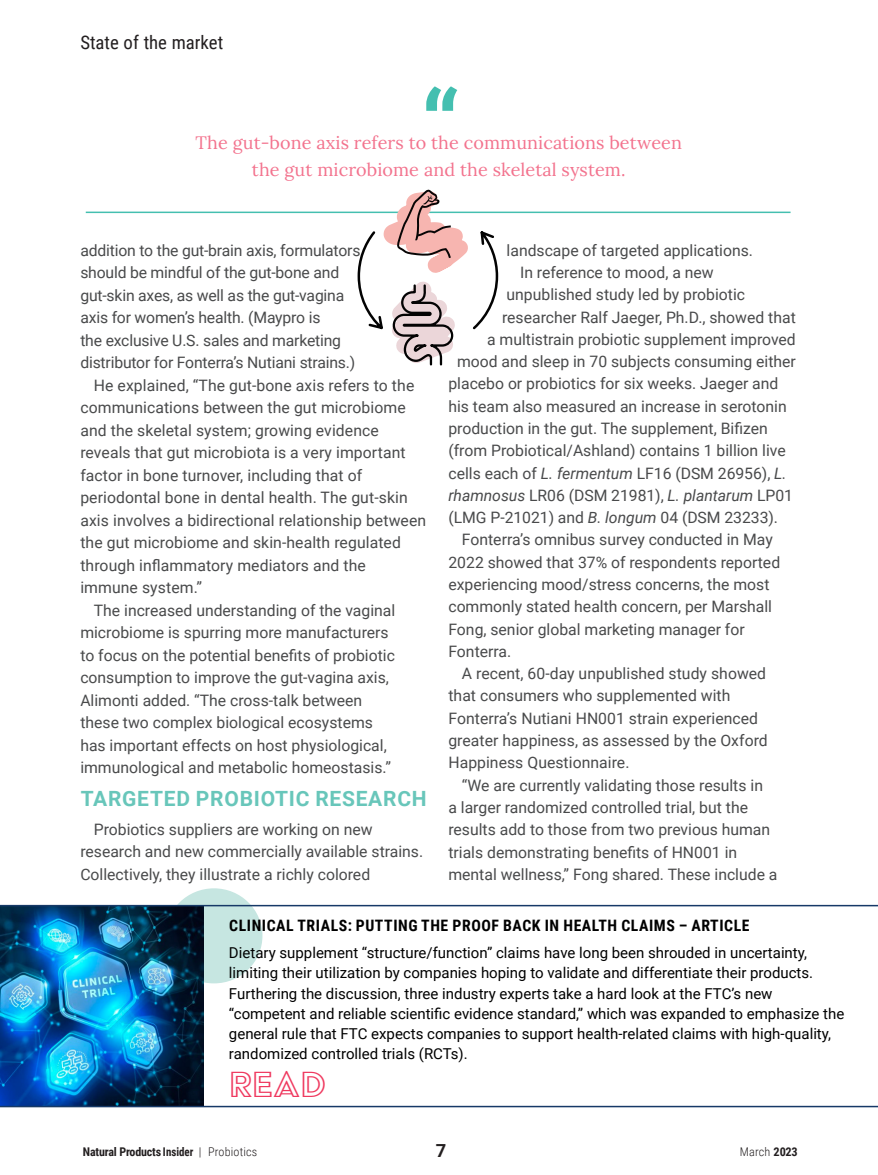
<style>
.page{position:relative;width:878px;height:1175px;background:#fff}
.page>*{position:absolute;margin:0;border:0;box-sizing:border-box;transform-origin:0 0}
.t1{font:700 96px "Roboto";color:#44bfb0}
.t2{font:42px "Acier BAT Text Outline";color:#ef395f}
.t3{font:700 21px "Roboto";letter-spacing:.035em;color:#68c6ba}
.t4{font:18.75px "Roboto Condensed";color:#231f20}
.t5{font:18px/27px "Lora";letter-spacing:.005em;color:#f3738e;text-align:center}
.t6{font:700 18px "Roboto";color:#231f20}
.t7{font:15.75px/22.4px "Roboto";color:#494a4b}
.t8{font:700 15.75px "Roboto Condensed";letter-spacing:.035em;color:#000}
.t9{font:italic 15.75px "Roboto";letter-spacing:-.005em;color:#494a4b}
.t10{font:15px/20.2px "Roboto";color:#000}
.t11{font:700 12px "Roboto Condensed";letter-spacing:-.015em;color:#231f20}
.t12{font:300 12px "Roboto Condensed";letter-spacing:.01em;color:#231f20}
.s1{font-style:italic}
.s2{font-style:normal}
.s3{font-weight:300}
.s4{font-weight:700}
</style>
<div class="page">
<hr style="left:86px;top:212px;width:704px;height:1px;background:#44bfb0">
<div style="left:165px;top:888px;width:97px;height:95px;background:#c6e6e1;border-radius:50%"></div>
<svg style="left:0;top:904px;width:878px;height:203px"></svg>
<svg style="left:356px;top:189px;width:143px;height:177px"></svg>
<p class="t4" style="left:80px;top:29px;width:144px">State of the market</p>
<h1 class="t1" style="left:421px;top:59px;width:40px">“</h1>
<p class="t5" style="left:196px;top:128px;width:488px">The gut-bone axis refers to the communications between the gut microbiome and the skeletal system.</p>
<p class="t7" style="left:80px;top:238px;width:281px">addition to the gut-brain axis, formulators</p>
<p class="t7" style="left:80px;top:261px;width:260px">should be mindful of the gut-bone and</p>
<p class="t7" style="left:80px;top:283px;width:265px">gut-skin axes, as well as the gut-vagina</p>
<p class="t7" style="left:80px;top:306px;width:241px">axis for women’s health. (Maypro is</p>
<p class="t7" style="left:80px;top:328px;width:262px">the exclusive U.S. sales and marketing</p>
<p class="t7" style="left:80px;top:351px;width:276px">distributor for Fonterra’s Nutiani strains.)</p>
<p class="t7" style="left:94px;top:373px;width:322px">He explained, “The gut-bone axis refers to the</p>
<p class="t7" style="left:80px;top:396px;width:327px">communications between the gut microbiome</p>
<p class="t7" style="left:80px;top:418px;width:300px">and the skeletal system; growing evidence</p>
<p class="t7" style="left:80px;top:441px;width:327px">reveals that gut microbiota is a very important</p>
<p class="t7" style="left:80px;top:463px;width:283px">factor in bone turnover, including that of</p>
<p class="t7" style="left:80px;top:486px;width:329px">periodontal bone in dental health. The gut-skin</p>
<p class="t7" style="left:80px;top:508px;width:347px">axis involves a bidirectional relationship between</p>
<p class="t7" style="left:80px;top:531px;width:322px">the gut microbiome and skin-health regulated</p>
<p class="t7" style="left:80px;top:553px;width:287px">through inflammatory mediators and the</p>
<p class="t7" style="left:80px;top:576px;width:123px">immune system.”</p>
<p class="t7" style="left:94px;top:598px;width:303px">The increased understanding of the vaginal</p>
<p class="t7" style="left:80px;top:621px;width:310px">microbiome is spurring more manufacturers</p>
<p class="t7" style="left:80px;top:643px;width:316px">to focus on the potential benefits of probiotic</p>
<p class="t7" style="left:80px;top:666px;width:310px">consumption to improve the gut-vagina axis,</p>
<p class="t7" style="left:80px;top:688px;width:283px">Alimonti added. “The cross-talk between</p>
<p class="t7" style="left:80px;top:711px;width:294px">these two complex biological ecosystems</p>
<p class="t7" style="left:80px;top:733px;width:308px">has important effects on host physiological,</p>
<p class="t7" style="left:80px;top:756px;width:312px">immunological and metabolic homeostasis.”</p>
<h3 class="t3" style="left:81px;top:783px;width:347px">TARGETED PROBIOTIC RESEARCH</h3>
<p class="t7" style="left:80px;top:817px;width:344px;text-indent:14px">Probiotics suppliers are working on new research and new commercially available strains.<br>Collectively, they illustrate a richly colored</p>
<p class="t7" style="left:506px;top:238px;width:248px">landscape of targeted applications.</p>
<p class="t7" style="left:520px;top:261px;width:195px">In reference to mood, a new</p>
<p class="t7" style="left:506px;top:283px;width:240px">unpublished study led by probiotic</p>
<p class="t7" style="left:502px;top:305px;width:295px">researcher Ralf Jaeger, Ph.D., showed that</p>
<p class="t7" style="left:487px;top:327px;width:310px">a multistrain probiotic supplement improved</p>
<p class="t7" style="left:457px;top:350px;width:340px">mood and sleep in 70 subjects consuming either</p>
<p class="t7" style="left:448px;top:372px;width:331px">placebo or probiotics for six weeks. Jaeger and</p>
<p class="t7" style="left:448px;top:394px;width:340px">his team also measured an increase in serotonin</p>
<p class="t7" style="left:448px;top:416px;width:321px">production in the gut. The supplement, Bifizen</p>
<p class="t7" style="left:448px;top:439px;width:339px">(from Probiotical/Ashland) contains 1 billion live</p>
<p class="t7" style="left:448px;top:461px;width:339px">cells each of <span class="s1">L. fermentum</span> LF16 (DSM 26956), <span class="s1">L.</span></p>
<p class="t9" style="left:448px;top:484px;width:346px">rhamnosus <span class="s2">LR06 (DSM 21981),</span> L. plantarum <span class="s2">LP01</span></p>
<p class="t7" style="left:448px;top:506px;width:331px">(LMG P-21021) and <span class="s1">B. longum</span> 04 (DSM 23233).</p>
<p class="t7" style="left:462px;top:528px;width:312px">Fonterra’s omnibus survey conducted in May</p>
<p class="t7" style="left:448px;top:550px;width:333px">2022 showed that 37% of respondents reported</p>
<p class="t7" style="left:448px;top:572px;width:322px">experiencing mood/stress concerns, the most</p>
<p class="t7" style="left:448px;top:595px;width:325px">commonly stated health concern, per Marshall</p>
<p class="t7" style="left:448px;top:617px;width:298px">Fong, senior global marketing manager for</p>
<p class="t7" style="left:448px;top:639px;width:64px">Fonterra.</p>
<p class="t7" style="left:462px;top:661px;width:306px">A recent, 60-day unpublished study showed</p>
<p class="t7" style="left:448px;top:684px;width:283px">that consumers who supplemented with</p>
<p class="t7" style="left:448px;top:706px;width:311px">Fonterra’s Nutiani HN001 strain experienced</p>
<p class="t7" style="left:448px;top:728px;width:321px">greater happiness, as assessed by the Oxford</p>
<p class="t7" style="left:448px;top:751px;width:182px">Happiness Questionnaire.</p>
<p class="t7" style="left:462px;top:773px;width:302px">“We are currently validating those results in</p>
<p class="t7" style="left:448px;top:795px;width:301px">a larger randomized controlled trial, but the</p>
<p class="t7" style="left:448px;top:817px;width:323px">results add to those from two previous human</p>
<p class="t7" style="left:448px;top:840px;width:290px">trials demonstrating benefits of HN001 in</p>
<p class="t7" style="left:448px;top:862px;width:330px">mental wellness,” Fong shared. These include a</p>
<p class="t8" style="left:229px;top:914px;width:522px">CLINICAL TRIALS: PUTTING THE PROOF BACK IN HEALTH CLAIMS – ARTICLE</p>
<p class="t10" style="left:229px;top:942px;width:616px">Dietary supplement “structure/function” claims have long been shrouded in uncertainty, limiting their utilization by companies hoping to validate and differentiate their products.<br>Furthering the discussion, three industry experts take a hard look at the FTC’s new “competent and reliable scientific evidence standard,” which was expanded to emphasize the general rule that FTC expects companies to support health-related claims with high-quality, randomized controlled trials (RCTs).</p>
<h2 class="t2" style="left:229px;top:1061px;width:99px">READ</h2>
<p class="t11" style="left:83px;top:1142px;width:176px">Natural Products Insider <span class="s3">| Probiotics</span></p>
<p class="t6" style="left:436px;top:1138px;width:12px">7</p>
<p class="t12" style="left:739px;top:1142px;width:59px">March <span class="s4">2023</span></p>
</div>
